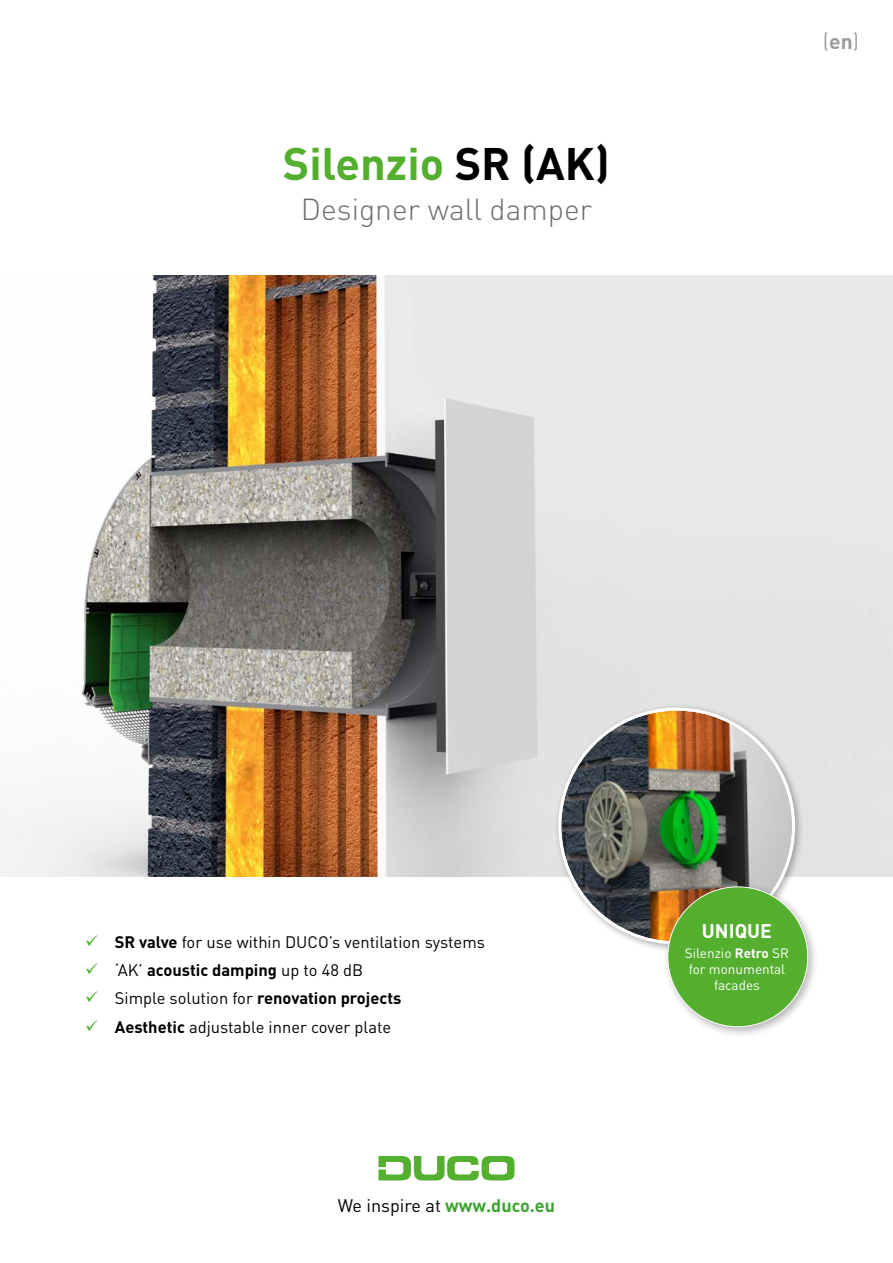
<style>
.page{position:relative;width:893px;height:1263px;background:#fff}
.page>*{position:absolute;margin:0;border:0;box-sizing:border-box;transform-origin:0 0}
.t1{font:700 45px "DINOT";color:#54af2e}
.t2{font:300 30px "DINOT";color:#6e6e6e}
.t3{font:21px "DINOT";color:#9c9c9d}
.t4{font:700 19.5px "DINOT";color:#fff}
.t5{font:18px "DINOT";color:#000}
.t6{font:16.5px "DINOT";color:#000}
.t7{font:700 16.5px "DINOT";color:#000}
.t8{font:13.5px/16.2px "DINOT";color:#fff;text-align:center}
.s1{color:#000}
.s2{font-weight:700}
.s3{color:#54af2e}
.s4{font-weight:400}
.s5{font-weight:700;color:#3ca432}
</style>
<div class="page">
<img style="left:0;top:276px;width:893px;height:600px">
<div style="left:554px;top:703px;width:250px;height:250px;background:#000;opacity:.3"></div>
<img style="left:561px;top:711px;width:231px;height:230px;border-radius:115px">
<div style="left:662px;top:881px;width:156px;height:157px;background:#000;opacity:.3"></div>
<div style="left:668px;top:887px;width:140px;height:140px;background:#54af2e;border-radius:50%"></div>
<svg style="left:378px;top:1156px;width:137px;height:25px"></svg>
<h1 class="t1" style="left:283px;top:133px;width:329px">Silenzio <span class="s1">SR (AK)</span></h1>
<h2 class="t2" style="left:301px;top:189px;width:293px">Designer wall damper</h2>
<p class="t3" style="left:823px;top:27px;width:38px">(<span class="s2">en</span>)</p>
<p class="t6" style="left:85px;top:930px;width:401px"><span class="s3">✓</span> <span class="s2">SR valve</span> for use within DUCO’s ventilation systems</p>
<p class="t7" style="left:85px;top:959px;width:280px"><span class="s3">✓</span> <span class="s4">‘AK’</span> acoustic damping <span class="s4">up to 48 dB</span></p>
<p class="t7" style="left:85px;top:987px;width:318px"><span class="s3">✓</span> <span class="s4">Simple solution for</span> renovation projects</p>
<p class="t6" style="left:85px;top:1015px;width:308px"><span class="s3">✓</span> <span class="s2">Aesthetic</span> adjustable inner cover plate</p>
<p class="t5" style="left:338px;top:1193px;width:219px">We inspire at <span class="s5">www.duco.eu</span></p>
<p class="t4" style="left:702px;top:918px;width:72px">UNIQUE</p>
<p class="t8" style="left:685px;top:944px;width:106px">Silenzio <span class="s2">Retro</span> SR for monumental facades</p>
</div>
